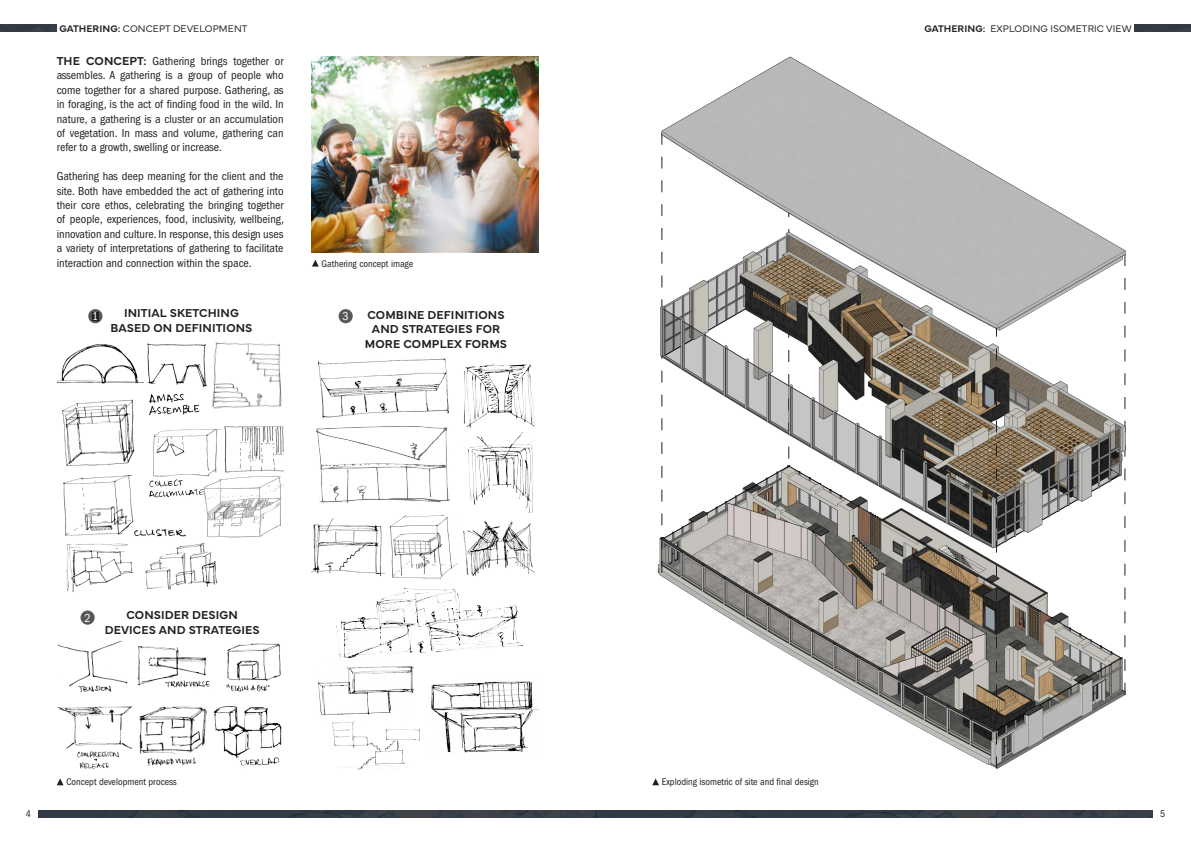
<style>
.page{position:relative;width:1191px;height:842px;background:#fff}
.page>*{position:absolute;margin:0;border:0;box-sizing:border-box;transform-origin:0 0}
.t1{font:condensed 12px/14.4px "Franklin Gothic LT Pro";color:#231f20;text-align:justify}
.t2{font:600 12px/14.4px "Mundial";letter-spacing:.01em;color:#231f20;text-align:center}
.t3{font:condensed 12px "Franklin Gothic LT Pro";color:#fff}
.t4{font:condensed 10px "Franklin Gothic LT Pro";color:#231f20}
.t5{font:300 10px "Mundial";letter-spacing:.01em;color:#231f20}
.s1{font-weight:600}
.s2{font-family:"Mundial";font-weight:600;font-stretch:normal}
</style>
<div class="page">
<img style="left:595px;top:810px;width:557px;height:7px">
<img style="left:1134px;top:25px;width:57px;height:7px">
<div style="left:38px;top:810px;width:557px;height:7px;background:#343c46"></div>
<img style="left:0;top:25px;width:57px;height:7px">
<img style="left:657px;top:556px;width:469px;height:213px">
<svg style="left:1124px;top:556px;width:1px;height:139px"></svg>
<svg style="left:661px;top:556px;width:1px;height:17px"></svg>
<svg style="left:312px;top:260px;width:7px;height:7px"></svg>
<svg style="left:57px;top:778px;width:7px;height:7px"></svg>
<svg style="left:88px;top:309px;width:14px;height:14px"></svg>
<div style="left:92px;top:312px;width:6px;height:9px;background:#231f20"></div>
<svg style="left:80px;top:610px;width:15px;height:15px"></svg>
<svg style="left:338px;top:309px;width:15px;height:14px"></svg>
<img style="left:659px;top:408px;width:467px;height:148px">
<svg style="left:996px;top:408px;width:1px;height:360px"></svg>
<img style="left:660px;top:57px;width:466px;height:351px">
<svg style="left:652px;top:778px;width:7px;height:7px"></svg>
<img style="left:312px;top:57px;width:227px;height:195px">
<img style="left:62px;top:399px;width:73px;height:67px">
<img style="left:57px;top:344px;width:86px;height:40px">
<img style="left:143px;top:343px;width:64px;height:45px">
<img style="left:63px;top:475px;width:71px;height:61px">
<img style="left:145px;top:543px;width:73px;height:47px">
<img style="left:212px;top:342px;width:70px;height:67px">
<img style="left:205px;top:476px;width:78px;height:62px">
<img style="left:153px;top:430px;width:67px;height:52px">
<img style="left:224px;top:426px;width:59px;height:47px">
<img style="left:316px;top:426px;width:134px;height:77px">
<img style="left:464px;top:364px;width:71px;height:64px">
<img style="left:336px;top:588px;width:188px;height:70px">
<img style="left:332px;top:721px;width:88px;height:49px">
<img style="left:312px;top:518px;width:72px;height:59px">
<img style="left:66px;top:543px;width:67px;height:50px">
<img style="left:129px;top:528px;width:57px;height:9px">
<img style="left:149px;top:476px;width:57px;height:22px">
<img style="left:149px;top:393px;width:51px;height:23px">
<img style="left:57px;top:641px;width:71px;height:51px">
<img style="left:137px;top:646px;width:73px;height:42px">
<img style="left:226px;top:643px;width:55px;height:49px">
<img style="left:214px;top:706px;width:68px;height:60px">
<img style="left:57px;top:706px;width:74px;height:63px">
<img style="left:139px;top:706px;width:68px;height:60px">
<img style="left:463px;top:520px;width:73px;height:57px">
<img style="left:462px;top:432px;width:73px;height:81px">
<img style="left:317px;top:359px;width:132px;height:59px">
<img style="left:318px;top:666px;width:97px;height:50px">
<img style="left:431px;top:681px;width:108px;height:72px">
<img style="left:389px;top:515px;width:68px;height:64px">
<p class="t5" style="left:60px;top:20px;width:189px"><span class="s1">GATHERING:</span> CONCEPT DEVELOPMENT</p>
<p class="t5" style="left:924px;top:20px;width:208px"><span class="s1">GATHERING:</span> EXPLODING ISOMETRIC VIEW</p>
<p class="t1" style="left:57px;top:54px;width:228px"><span class="s2">THE CONCEPT:</span> Gathering brings together or assembles. A gathering is a group of people who come together for a shared purpose. Gathering, as in foraging, is the act of finding food in the wild. In nature, a gathering is a cluster or an accumulation of vegetation. In mass and volume, gathering can refer to a growth, swelling or increase.</p>
<p class="t1" style="left:57px;top:169px;width:229px">Gathering has deep meaning for the client and the site. Both have embedded the act of gathering into their core ethos, celebrating the bringing together of people, experiences, food, inclusivity, wellbeing, innovation and culture. In response, this design uses a variety of interpretations of gathering to facilitate interaction and connection within the space.</p>
<p class="t3" style="left:92px;top:309px;width:8px">1</p>
<p class="t2" style="left:111px;top:305px;width:143px">INITIAL SKETCHING<br>BASED ON DEFINITIONS</p>
<p class="t4" style="left:322px;top:258px;width:93px">Gathering concept image</p>
<p class="t3" style="left:342px;top:310px;width:8px">3</p>
<p class="t2" style="left:365px;top:306px;width:144px">COMBINE DEFINITIONS<br>AND STRATEGIES FOR<br>MORE COMPLEX FORMS</p>
<p class="t3" style="left:84px;top:611px;width:8px">2</p>
<p class="t2" style="left:105px;top:607px;width:156px">CONSIDER DESIGN<br>DEVICES AND STRATEGIES</p>
<p class="t4" style="left:66px;top:776px;width:112px">Concept development process</p>
<p class="t4" style="left:662px;top:776px;width:158px">Exploding isometric of site and final design</p>
<p class="t4" style="left:26px;top:808px;width:7px">4</p>
<p class="t4" style="left:1160px;top:808px;width:7px">5</p>
</div>
